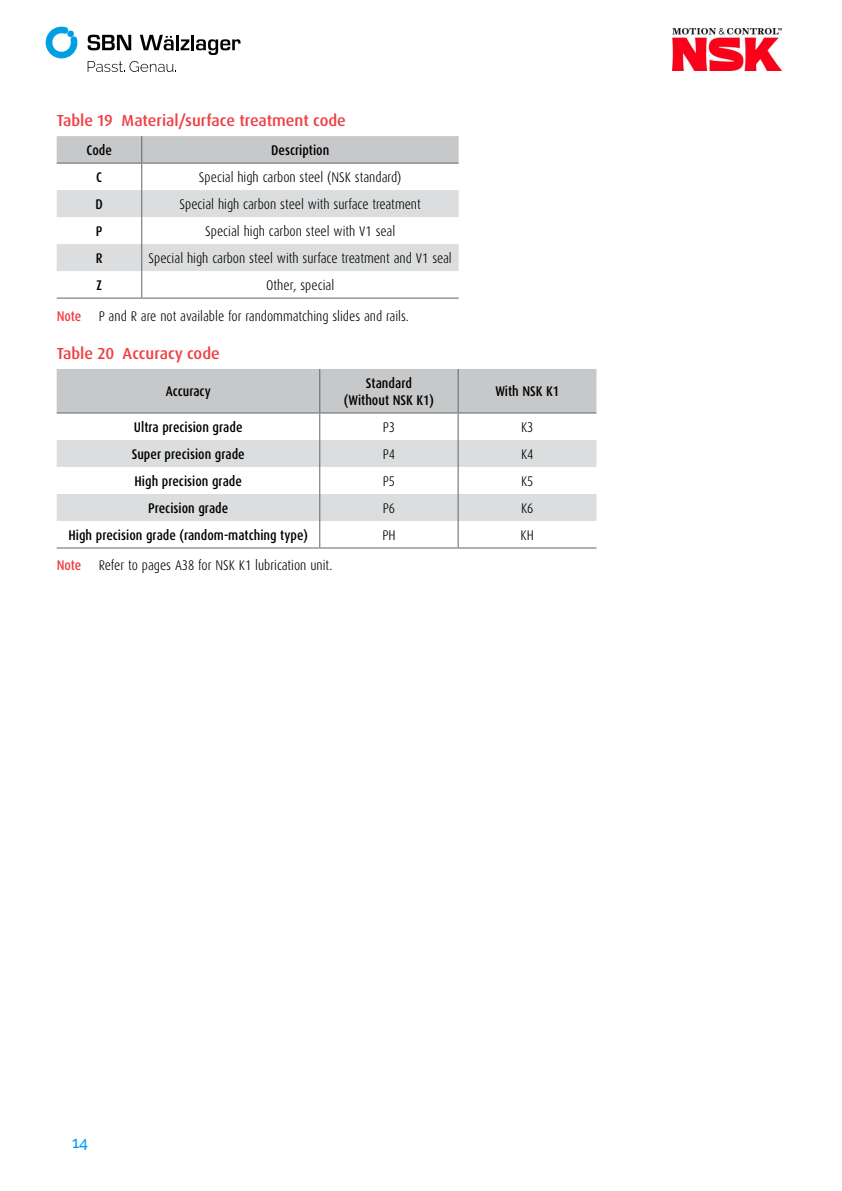
<style>
.page{position:relative;width:842px;height:1191px;background:#fff}
.page>*{position:absolute;margin:0;border:0;box-sizing:border-box;transform-origin:0 0}
.t1{font:500 16px "Dax Pro";color:#ef3e42}
.t2{font:500 16px "Raleway";color:#09f}
.t3{font:300 14px "Dax Condensed";color:#000}
.t4{font:500 14px/17px "Dax Condensed";color:#000;text-align:center}
.s1{font-weight:500;color:#ef3e42}
</style>
<div class="page">
<svg style="left:88px;top:35px;width:43px;height:15px"></svg>
<svg style="left:140px;top:35px;width:34px;height:15px"></svg>
<hr style="left:176px;top:35px;width:3px;height:15px;background:#000">
<svg style="left:181px;top:39px;width:8px;height:11px"></svg>
<hr style="left:191px;top:35px;width:3px;height:15px;background:#000">
<svg style="left:196px;top:39px;width:45px;height:16px"></svg>
<svg style="left:46px;top:27px;width:32px;height:32px"></svg>
<svg style="left:88px;top:61px;width:88px;height:11px"></svg>
<svg style="left:57px;top:136px;width:402px;height:162px"></svg>
<hr style="left:57px;top:298px;width:85px;height:1px;background:#636466">
<hr style="left:142px;top:298px;width:317px;height:1px;background:#636466">
<svg style="left:57px;top:369px;width:539px;height:178px"></svg>
<hr style="left:57px;top:547px;width:263px;height:1px;background:#636466">
<hr style="left:320px;top:547px;width:138px;height:1px;background:#636466">
<hr style="left:458px;top:547px;width:138px;height:1px;background:#636466">
<img style="left:672px;top:28px;width:110px;height:43px">
<p class="t1" style="left:57px;top:110px;width:291px">Table 19 Material/surface treatment code</p>
<p class="t4" style="left:87px;top:142px;width:27px">Code</p>
<p class="t4" style="left:271px;top:142px;width:60px">Description</p>
<p class="t4" style="left:96px;top:169px;width:7px">C</p>
<p class="t3" style="left:199px;top:170px;width:204px">Special high carbon steel (NSK standard)</p>
<p class="t4" style="left:95px;top:196px;width:9px">D</p>
<p class="t3" style="left:180px;top:197px;width:243px">Special high carbon steel with surface treatment</p>
<p class="t4" style="left:96px;top:223px;width:8px">P</p>
<p class="t3" style="left:205px;top:224px;width:191px">Special high carbon steel with V1 seal</p>
<p class="t4" style="left:96px;top:250px;width:8px">R</p>
<p class="t3" style="left:149px;top:251px;width:305px">Special high carbon steel with surface treatment and V1 seal</p>
<p class="t4" style="left:96px;top:277px;width:7px">Z</p>
<p class="t3" style="left:266px;top:277px;width:70px">Other, special</p>
<p class="t3" style="left:57px;top:309px;width:354px"><span class="s1">Note</span> P and R are not available for randommatching slides and rails.</p>
<p class="t1" style="left:57px;top:343px;width:165px">Table 20 Accuracy code</p>
<p class="t4" style="left:166px;top:383px;width:47px">Accuracy</p>
<p class="t4" style="left:344px;top:375px;width:92px">Standard (Without NSK K1)</p>
<p class="t4" style="left:495px;top:383px;width:65px">With NSK K1</p>
<p class="t4" style="left:134px;top:419px;width:110px">Ultra precision grade</p>
<p class="t3" style="left:383px;top:419px;width:14px">P3</p>
<p class="t3" style="left:521px;top:419px;width:14px">K3</p>
<p class="t4" style="left:132px;top:446px;width:115px">Super precision grade</p>
<p class="t3" style="left:383px;top:446px;width:14px">P4</p>
<p class="t3" style="left:521px;top:446px;width:14px">K4</p>
<p class="t4" style="left:135px;top:473px;width:109px">High precision grade</p>
<p class="t3" style="left:383px;top:473px;width:14px">P5</p>
<p class="t3" style="left:521px;top:473px;width:14px">K5</p>
<p class="t4" style="left:148px;top:500px;width:82px">Precision grade</p>
<p class="t3" style="left:383px;top:500px;width:14px">P6</p>
<p class="t3" style="left:521px;top:500px;width:14px">K6</p>
<p class="t4" style="left:68px;top:527px;width:241px">High precision grade (random-matching type)</p>
<p class="t3" style="left:382px;top:527px;width:15px">PH</p>
<p class="t3" style="left:521px;top:527px;width:15px">KH</p>
<p class="t3" style="left:57px;top:558px;width:277px"><span class="s1">Note</span> Refer to pages A38 for NSK K1 lubrication unit.</p>
<p class="t2" style="left:72px;top:1133px;width:18px">14</p>
</div>
